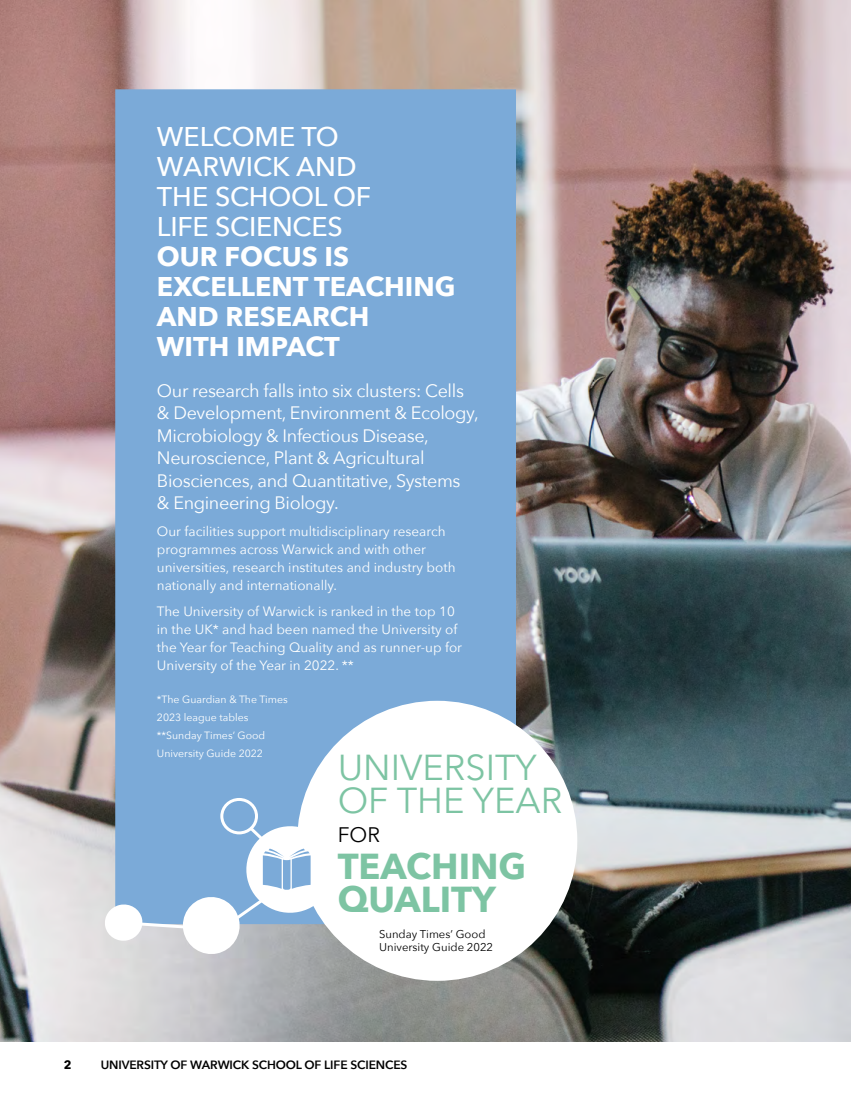
<style>
.page{position:relative;width:851px;height:1106px;background:#fff}
.page>*{position:absolute;margin:0;border:0;box-sizing:border-box;transform-origin:0 0}
.t1{font:36px/33px "Avenir Next";color:#7dc4a3}
.t2{font:700 36px/33px "Avenir Next";color:#7dc4a3}
.t3{font:700 27px/30px "Avenir Next";color:#fff}
.t4{font:21px "Avenir Next";color:#000}
.t5{font:18px/22.5px "Avenir Next";letter-spacing:-.02em;color:#fff}
.t6{font:13.5px/18px "Avenir Next";color:#fff}
.t7{font:600 12px "Avenir Next";letter-spacing:-.01em;color:#000}
.t8{font:700 12px "Avenir Next";color:#000}
.t9{font:11.25px/13.5px "Avenir Next";color:#000}
.t10{font:10.5px/18px "Avenir Next";color:#fff}
.s1{font-weight:500}
</style>
<div class="page">
<img style="left:0;top:0;width:850px;height:1042px">
<div style="left:115px;top:89px;width:401px;height:733px;background:#7baad8"></div>
<div style="left:297px;top:700px;width:280px;height:280px;background:#fff;border-radius:50%"></div>
<div style="left:220px;top:798px;width:38px;height:36px;border:3px solid #fff;border-radius:50%"></div>
<svg style="left:103px;top:822px;width:235px;height:134px"></svg>
<p class="t3" style="left:157px;top:121px;width:300px"><span class="s1">WELCOME TO<br>WARWICK AND<br>THE SCHOOL OF<br>LIFE SCIENCES<br></span>OUR FOCUS IS<br>EXCELLENT TEACHING<br>AND RESEARCH<br>WITH IMPACT</p>
<p class="t5" style="left:157px;top:378px;width:323px">Our research falls into six clusters: Cells &amp; Development, Environment &amp; Ecology, Microbiology &amp; Infectious Disease, Neuroscience, Plant &amp; Agricultural Biosciences, and Quantitative, Systems<br>&amp; Engineering Biology.</p>
<p class="t6" style="left:157px;top:521px;width:300px">Our facilities support multidisciplinary research programmes across Warwick and with other universities, research institutes and industry both nationally and internationally.</p>
<p class="t6" style="left:157px;top:602px;width:306px">The University of Warwick is ranked in the top 10 in the UK* and had been named the University of the Year for Teaching Quality and as runner-up for University of the Year in 2022. **</p>
<p class="t10" style="left:157px;top:689px;width:132px">*The Guardian &amp; The Times<br>2023 league tables</p>
<p class="t10" style="left:157px;top:725px;width:110px">**Sunday Times’ Good<br>University Guide 2022</p>
<p class="t1" style="left:337px;top:749px;width:226px">UNIVERSITY<br>OF THE YEAR</p>
<p class="t2" style="left:337px;top:849px;width:190px">TEACHING<br>QUALITY</p>
<p class="t4" style="left:337px;top:816px;width:44px">FOR</p>
<p class="t9" style="left:379px;top:926px;width:115px">Sunday Times’ Good<br>University Guide 2022</p>
<p class="t8" style="left:64px;top:1054px;width:9px">2</p>
<p class="t7" style="left:101px;top:1054px;width:308px">UNIVERSITY OF WARWICK SCHOOL OF LIFE SCIENCES</p>
</div>
